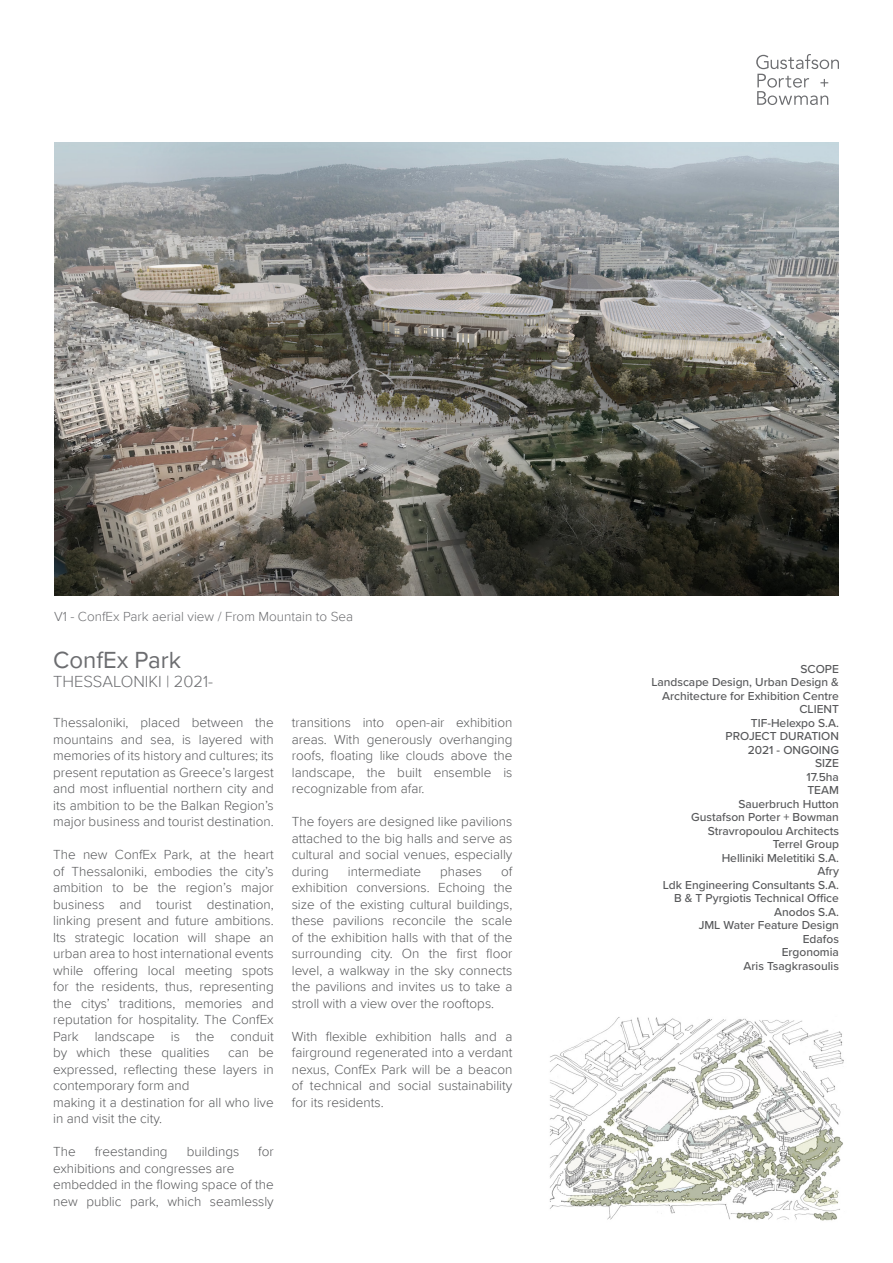
<style>
.page{position:relative;width:893px;height:1263px;background:#fff}
.page>*{position:absolute;margin:0;border:0;box-sizing:border-box;transform-origin:0 0}
.HEADING{font:24px "Proxima Nova";color:#6c6d70}
.HEADING_2{font:300 16.5px "Proxima Nova";color:#6c6d70}
.BODY_TEXT{font:300 13.5px/16.5px "Proxima Nova";color:#57585a;text-align:justify}
.HEADING_2-2{font:300 13.5px "Proxima Nova";color:#6c6d70}
.PROJECT_INFO{font:500 12px "Proxima Nova";color:#57585a}
</style>
<div class="page">
<svg style="left:756px;top:54px;width:83px;height:51px"></svg>
<img style="left:54px;top:142px;width:785px;height:453px">
<img style="left:549px;top:1017px;width:295px;height:204px">
<p class="HEADING_2-2" style="left:54px;top:606px;width:301px">V1 - ConfEx Park aerial view / From Mountain to Sea</p>
<p class="HEADING" style="left:53px;top:642px;width:129px">ConfEx Park</p>
<p class="HEADING_2" style="left:53px;top:669px;width:162px">THESSALONIKI | 2021-</p>
<p class="BODY_TEXT" style="left:53px;top:714px;width:222px">Thessaloniki, placed between the mountains and sea, is layered with memories of its history and cultures; its present reputation as Greece’s largest and most influential northern city and its ambition to be the Balkan Region’s major business and tourist destination.</p>
<p class="BODY_TEXT" style="left:53px;top:846px;width:222px">The new ConfEx Park, at the heart of Thessaloniki, embodies the city’s ambition to be the region’s major business and tourist destination, linking present and future ambitions.<br>Its strategic location will shape an urban area to host international events while offering local meeting spots for the residents, thus, representing the citys’ traditions, memories and reputation for hospitality. The ConfEx Park landscape is the conduit by which these qualities</p>
<p class="BODY_TEXT" style="left:53px;top:1044px;width:222px;text-indent:175px">can be expressed, reflecting these layers in contemporary form and</p>
<p class="BODY_TEXT" style="left:53px;top:1093px;width:222px">making it a destination for all who live in and visit the city.</p>
<p class="BODY_TEXT" style="left:53px;top:1143px;width:24px">The</p>
<p class="BODY_TEXT" style="left:95px;top:1143px;width:74px">freestanding</p>
<p class="BODY_TEXT" style="left:187px;top:1143px;width:54px">buildings</p>
<p class="BODY_TEXT" style="left:258px;top:1143px;width:17px">for</p>
<p class="BODY_TEXT" style="left:53px;top:1159px;width:183px">exhibitions and congresses are</p>
<p class="BODY_TEXT" style="left:53px;top:1176px;width:222px">embedded in the flowing space of the new public park, which seamlessly</p>
<p class="BODY_TEXT" style="left:292px;top:714px;width:222px">transitions into open-air exhibition areas. With generously overhanging roofs, floating like clouds above the landscape, the built ensemble is recognizable from afar.</p>
<p class="BODY_TEXT" style="left:292px;top:813px;width:222px">The foyers are designed like pavilions attached to the big halls and serve as cultural and social venues, especially during</p>
<p class="BODY_TEXT" style="left:292px;top:862px;width:222px;text-indent:209px">of exhibition conversions. Echoing the size of the existing cultural buildings, these pavilions reconcile the scale of the exhibition halls with that of the surrounding city. On the first floor level, a walkway in the sky connects the pavilions and invites us to take a stroll with a view over the rooftops.</p>
<p class="BODY_TEXT" style="left:292px;top:1027px;width:222px">With flexible exhibition halls and a fairground regenerated into a verdant nexus, ConfEx Park will be a beacon of technical and social sustainability for its residents.</p>
<p class="BODY_TEXT" style="left:348px;top:862px;width:75px">intermediate</p>
<p class="BODY_TEXT" style="left:440px;top:862px;width:44px">phases</p>
<p class="PROJECT_INFO" style="left:800px;top:660px;width:40px">SCOPE</p>
<p class="PROJECT_INFO" style="left:651px;top:673px;width:189px">Landscape Design, Urban Design &amp;</p>
<p class="PROJECT_INFO" style="left:662px;top:687px;width:178px">Architecture for Exhibition Centre</p>
<p class="PROJECT_INFO" style="left:799px;top:700px;width:41px">CLIENT</p>
<p class="PROJECT_INFO" style="left:751px;top:714px;width:90px">TIF-Helexpo S.A.</p>
<p class="PROJECT_INFO" style="left:725px;top:727px;width:115px">PROJECT DURATION</p>
<p class="PROJECT_INFO" style="left:748px;top:741px;width:93px">2021 - ONGOING</p>
<p class="PROJECT_INFO" style="left:815px;top:754px;width:25px">SIZE</p>
<p class="PROJECT_INFO" style="left:806px;top:768px;width:34px">17.5ha</p>
<p class="PROJECT_INFO" style="left:807px;top:781px;width:33px">TEAM</p>
<p class="PROJECT_INFO" style="left:738px;top:795px;width:102px">Sauerbruch Hutton</p>
<p class="PROJECT_INFO" style="left:691px;top:808px;width:149px">Gustafson Porter + Bowman</p>
<p class="PROJECT_INFO" style="left:708px;top:822px;width:132px">Stravropoulou Architects</p>
<p class="PROJECT_INFO" style="left:773px;top:835px;width:68px">Terrel Group</p>
<p class="PROJECT_INFO" style="left:722px;top:849px;width:119px">Helliniki Meletitiki S.A.</p>
<p class="PROJECT_INFO" style="left:817px;top:862px;width:23px">Afry</p>
<p class="PROJECT_INFO" style="left:663px;top:876px;width:178px">Ldk Engineering Consultants S.A.</p>
<p class="PROJECT_INFO" style="left:674px;top:889px;width:166px">B &amp; T Pyrgiotis Technical Office</p>
<p class="PROJECT_INFO" style="left:774px;top:903px;width:66px">Anodos S.A.</p>
<p class="PROJECT_INFO" style="left:699px;top:916px;width:142px">JML Water Feature Design</p>
<p class="PROJECT_INFO" style="left:803px;top:930px;width:38px">Edafos</p>
<p class="PROJECT_INFO" style="left:782px;top:943px;width:59px">Ergonomia</p>
<p class="PROJECT_INFO" style="left:744px;top:957px;width:97px">Aris Tsagkrasoulis</p>
</div>
